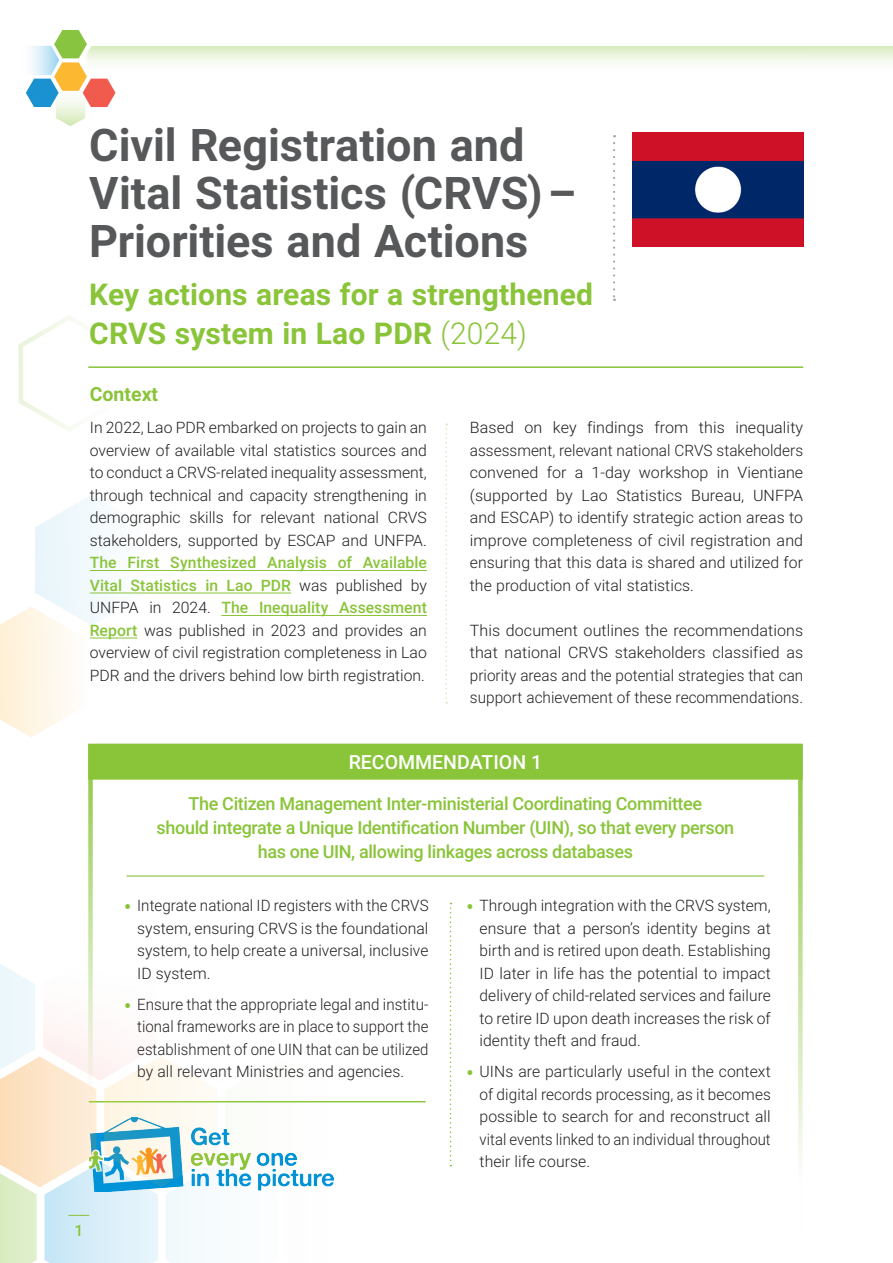
<style>
.page{position:relative;width:893px;height:1263px;background:#fff}
.page>*{position:absolute;margin:0;border:0;box-sizing:border-box;transform-origin:0 0}
.t1{font:700 45px/48px "Roboto";color:#57585a}
.t2{font:700 30px/39px "Roboto";letter-spacing:.005em;color:#89c439}
.t3{font:500 19.5px "Roboto";color:#fff}
.t4{font:700 19.5px "Roboto";color:#89c439}
.t5{font:500 18px/24px "Roboto";letter-spacing:-.02em;color:#89c439;text-align:center}
.t6{font:300 15.75px/22.5px "Roboto";letter-spacing:.005em;color:#231f20;text-align:justify}
.t7{font:300 15.75px/22.5px "Roboto";letter-spacing:.005em;color:#231f20;text-align:justify;scale:.96 1}
.t8{font:500 15.6px "Roboto";color:#89c439}
.s1{font-weight:300}
.s2{font-weight:500;color:#89c439}
.s3{font-family:"Myriad Pro";font-size:28.5px;color:#89c439}
</style>
<div class="page">
<svg style="left:18px;top:315px;width:66px;height:117px"></svg>
<svg style="left:0;top:495px;width:148px;height:242px"></svg>
<hr style="left:89px;top:1101px;width:337px;height:1px;background:#8cc740">
<svg style="left:0;top:964px;width:400px;height:299px"></svg>
<svg style="left:26px;top:30px;width:867px;height:96px"></svg>
<svg style="left:445px;top:424px;width:2px;height:279px"></svg>
<img style="left:632px;top:133px;width:171px;height:114px">
<div style="left:88px;top:744px;width:715px;height:36px;background:#89c439"></div>
<hr style="left:127px;top:875px;width:637px;height:1px;background:#89c439">
<hr style="left:90px;top:570px;width:337px;height:1px;background:#89c439">
<hr style="left:90px;top:593px;width:201px;height:1px;background:#89c439">
<hr style="left:221px;top:615px;width:206px;height:1px;background:#89c439">
<hr style="left:90px;top:638px;width:47px;height:1px;background:#89c439">
<hr style="left:88px;top:366px;width:715px;height:2px;background:#89c439">
<svg style="left:613px;top:143px;width:2px;height:158px"></svg>
<svg style="left:798px;top:745px;width:5px;height:421px"></svg>
<svg style="left:88px;top:745px;width:5px;height:382px"></svg>
<svg style="left:450px;top:903px;width:1px;height:263px"></svg>
<h1 class="t1" style="left:89px;top:120px;width:488px">Civil Registration and<br>Vital Statistics (CRVS) –<br>Priorities and Actions</h1>
<h2 class="t2" style="left:89px;top:274px;width:505px">Key actions areas for a strengthened<br>CRVS system in Lao PDR <span class="s1">(2024)</span></h2>
<p class="t4" style="left:90px;top:381px;width:70px">Context</p>
<p class="t6" style="left:90px;top:416px;width:338px">In 2022, Lao PDR embarked on projects to gain an overview of available vital statistics sources and to conduct a CRVS-related inequality assessment, through technical and capacity strengthening in demographic skills for relevant national CRVS stakeholders, supported by ESCAP and UNFPA.</p>
<p class="t6" style="left:90px;top:551px;width:339px"><span class="s2">The First Synthesized Analysis of Available Vital Statistics in Lao PDR</span> was published by UNFPA in 2024. <span class="s2">The Inequality Assessment Report</span> was published in 2023 and provides an overview of civil registration completeness in Lao PDR and the drivers behind low birth registration.</p>
<p class="t6" style="left:470px;top:416px;width:335px">Based on key findings from this inequality assessment, relevant national CRVS stakeholders convened for a 1-day workshop in Vientiane (supported by Lao Statistics Bureau, UNFPA and ESCAP) to identify strategic action areas to improve completeness of civil registration and ensuring that this data is shared and utilized for the production of vital statistics.</p>
<p class="t6" style="left:470px;top:618px;width:335px">This document outlines the recommendations that national CRVS stakeholders classified as priority areas and the potential strategies that can support achievement of these recommendations.</p>
<p class="t3" style="left:349px;top:749px;width:195px">RECOMMENDATION 1</p>
<p class="t5" style="left:157px;top:791px;width:579px">The Citizen Management Inter-ministerial Coordinating Committee<br>should integrate a Unique Identification Number (UIN), so that every person has one UIN, allowing linkages across databases</p>
<p class="t7" style="left:137px;top:894px;width:305px;text-indent:-13px"><span class="s3">•</span> Integrate national ID registers with the CRVS system, ensuring CRVS is the foundational system, to help create a universal, inclusive ID system.</p>
<p class="t7" style="left:137px;top:992px;width:305px;text-indent:-13px"><span class="s3">•</span> Ensure that the appropriate legal and institu&shy;tional frameworks are in place to support the establishment of one UIN that can be utilized by all relevant Ministries and agencies.</p>
<p class="t6" style="left:480px;top:894px;width:293px;text-indent:-13px"><span class="s3">•</span> Through integration with the CRVS system, ensure that a person’s identity begins at birth and is retired upon death. Establishing ID later in life has the potential to impact delivery of child-related services and failure to retire ID upon death increases the risk of identity theft and fraud.</p>
<p class="t6" style="left:480px;top:1060px;width:293px;text-indent:-13px"><span class="s3">•</span> UINs are particularly useful in the context of digital records processing, as it becomes possible to search for and reconstruct all vital events linked to an individual throughout their life course.</p>
<p class="t8" style="left:74px;top:1219px;width:10px">1</p>
</div>
